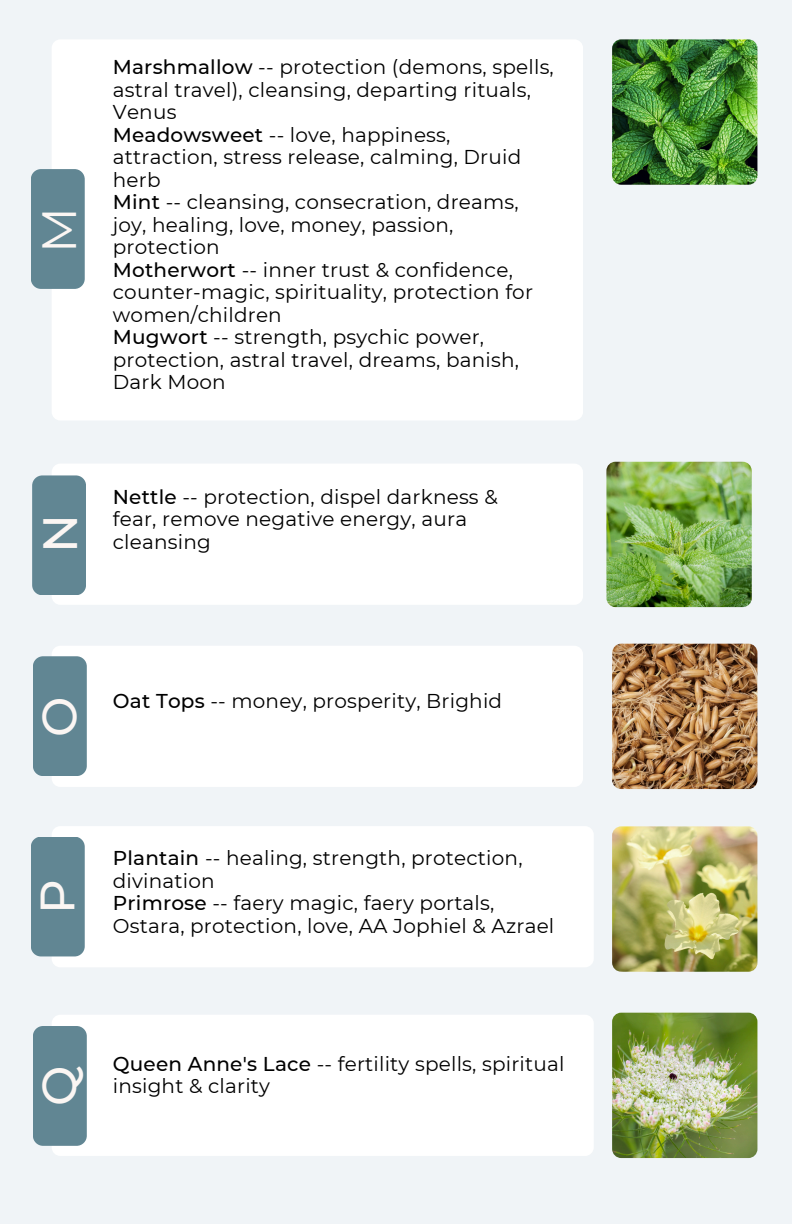
<style>
.page{position:relative;width:792px;height:1224px;background:#f0f4f7}
.page>*{position:absolute;margin:0;border:0;box-sizing:border-box;transform-origin:0 0}
.t1{font:500 48px "Montserrat";color:#fbf6f3}
.t2{font:48px "Montserrat";color:#fbf6f3}
.t3{font:20px/22.4px "Montserrat";letter-spacing:.01em;color:#000}
.s1{font-weight:500}
</style>
<div class="page">
<div style="left:52px;top:464px;width:531px;height:141px;background:#fff;border-radius:9px"></div>
<img style="left:606px;top:462px;width:146px;height:145px;border-radius:9px">
<div style="left:32px;top:475px;width:54px;height:120px;background:#618693;border-radius:10px"></div>
<div style="left:52px;top:826px;width:542px;height:141px;background:#fff;border-radius:9px"></div>
<img style="left:612px;top:826px;width:145px;height:146px;border-radius:9px">
<div style="left:31px;top:837px;width:54px;height:119px;background:#618693;border-radius:10px"></div>
<div style="left:52px;top:39px;width:531px;height:382px;background:#fff;border-radius:9px"></div>
<img style="left:612px;top:39px;width:145px;height:146px;border-radius:9px">
<div style="left:31px;top:169px;width:54px;height:120px;background:#618693;border-radius:10px"></div>
<div style="left:52px;top:646px;width:531px;height:141px;background:#fff;border-radius:9px"></div>
<img style="left:612px;top:644px;width:145px;height:145px;border-radius:9px">
<div style="left:33px;top:656px;width:54px;height:120px;background:#618693;border-radius:10px"></div>
<div style="left:52px;top:1015px;width:542px;height:141px;background:#fff;border-radius:9px"></div>
<img style="left:612px;top:1013px;width:145px;height:145px;border-radius:9px">
<div style="left:33px;top:1026px;width:54px;height:120px;background:#618693;border-radius:10px"></div>
<p class="t2" style="left:30px;top:253px;width:47px;rotate:-90deg">M</p>
<h1 class="t3" style="left:113px;top:56px;width:443px"><span class="s1">Marshmallow</span> -- protection (demons, spells, astral travel), cleansing, departing rituals,<br>Venus<br><span class="s1">Meadowsweet</span> -- love, happiness, attraction, stress release, calming, Druid herb<br><span class="s1">Mint</span> -- cleansing, consecration, dreams, joy, healing, love, money, passion, protection<br><span class="s1">Motherwort</span> -- inner trust &amp; confidence, counter-magic, spirituality, protection for women/children<br><span class="s1">Mugwort</span> -- strength, psychic power, protection, astral travel, dreams, banish,<br>Dark Moon</h1>
<p class="t1" style="left:31px;top:553px;width:40px;rotate:-90deg">N</p>
<p class="t3" style="left:113px;top:485px;width:386px"><span class="s1">Nettle</span> -- protection, dispel darkness &amp; fear, remove negative energy, aura</p>
<p class="t3" style="left:113px;top:530px;width:100px">cleansing</p>
<p class="t1" style="left:30px;top:737px;width:42px;rotate:-90deg">O</p>
<h1 class="t3" style="left:113px;top:690px;width:391px"><span class="s1">Oat Tops</span> -- money, prosperity, Brighid</h1>
<p class="t1" style="left:28px;top:914px;width:36px;rotate:-90deg">P</p>
<h1 class="t3" style="left:113px;top:847px;width:443px"><span class="s1">Plantain</span> -- healing, strength, protection, divination<br><span class="s1">Primrose</span> -- faery magic, faery portals, Ostara, protection, love, AA Jophiel &amp; Azrael</h1>
<h1 class="t3" style="left:113px;top:1052px;width:453px"><span class="s1">Queen Anne's Lace</span> -- fertility spells, spiritual</h1>
<p class="t1" style="left:30px;top:1106px;width:42px;rotate:-90deg">Q</p>
<h1 class="t3" style="left:113px;top:1075px;width:159px">insight &amp; clarity</h1>
</div>
